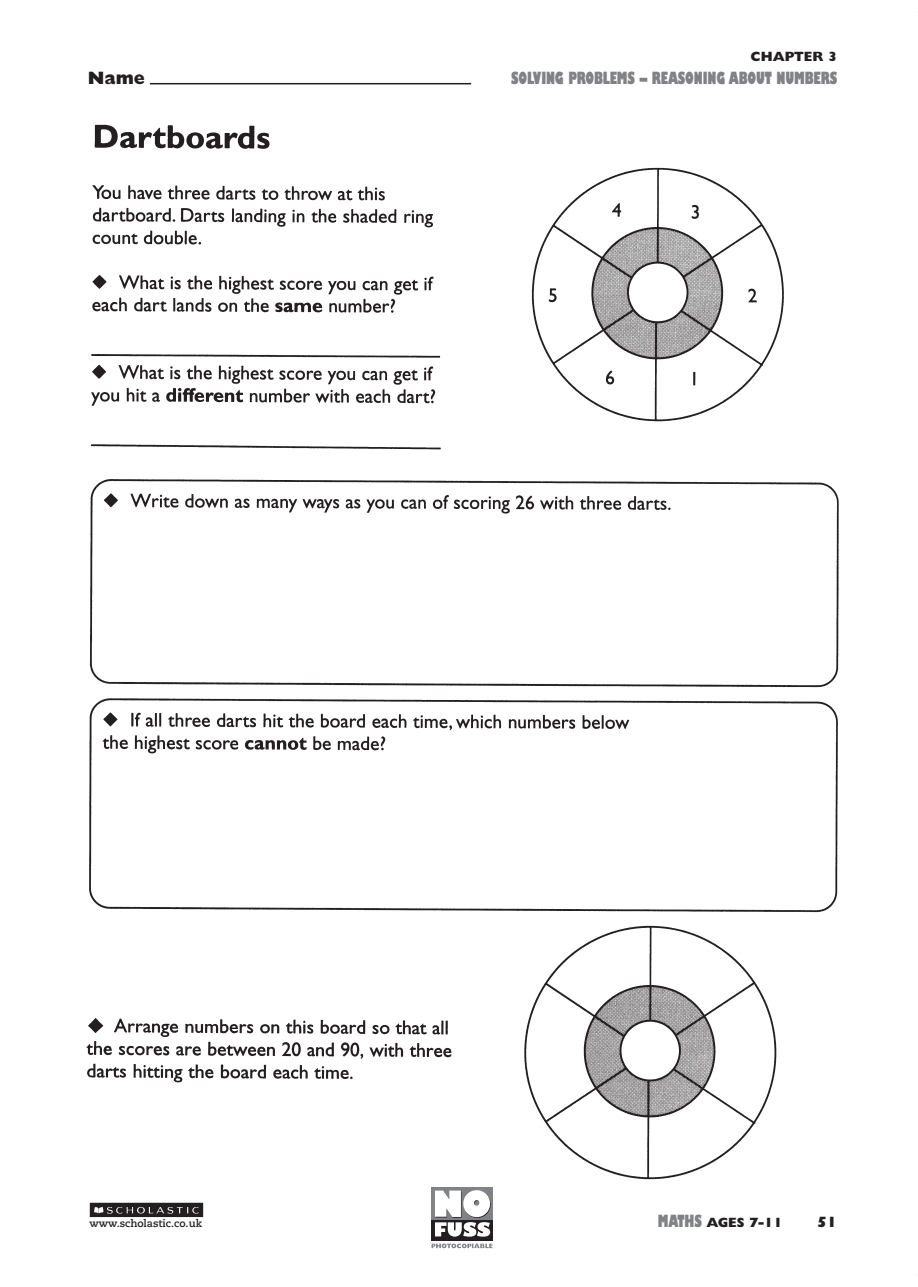
<style>
.page{position:relative;width:918px;height:1287px;background:#fff}
.page>*{position:absolute;margin:0;border:0;box-sizing:border-box;transform-origin:0 0}
.t1{font:800 18px "Gill Sans";color:#231f20}
.t2{font:800 condensed 16.5px "Gill Sans";letter-spacing:-.01em;color:#808285;scale:.91 1}
.t3{font:800 15px "Gill Sans";color:#231f20}
.t4{font:800 13.5px "Gill Sans";color:#231f20}
.t5{font:700 10.5px "Caecilia";color:#231f20}
.s1{font-stretch:condensed;font-size:16.5px;color:#808285}
</style>
<div class="page">
<hr style="left:150px;top:83px;width:321px;height:1px;background:#231f20">
<div style="left:90px;top:1203px;width:113px;height:14px;background:#231f20"></div>
<svg style="left:94px;top:1207px;width:105px;height:7px"></svg>
<img style="left:86px;top:124px;width:753px;height:1056px">
<div style="left:431px;top:1219px;width:62px;height:22px;background:#231f20"></div>
<div style="left:431px;top:1187px;width:62px;height:32px;background:#808285"></div>
<svg style="left:435px;top:1190px;width:56px;height:47px"></svg>
<svg style="left:432px;top:1244px;width:61px;height:4px"></svg>
<p class="t1" style="left:88px;top:72px;width:59px">Name</p>
<p class="t4" style="left:751px;top:52px;width:88px">CHAPTER 3</p>
<p class="t2" style="left:511px;top:72px;width:360px">SOLVING PROBLEMS – REASONING ABOUT NUMBERS</p>
<p class="t5" style="left:90px;top:1219px;width:114px">www.scholastic.co.uk</p>
<p class="t4" style="left:658px;top:1218px;width:126px"><span class="s1">MATHS</span> AGES 7-11</p>
<p class="t3" style="left:817px;top:1217px;width:22px">51</p>
</div>
